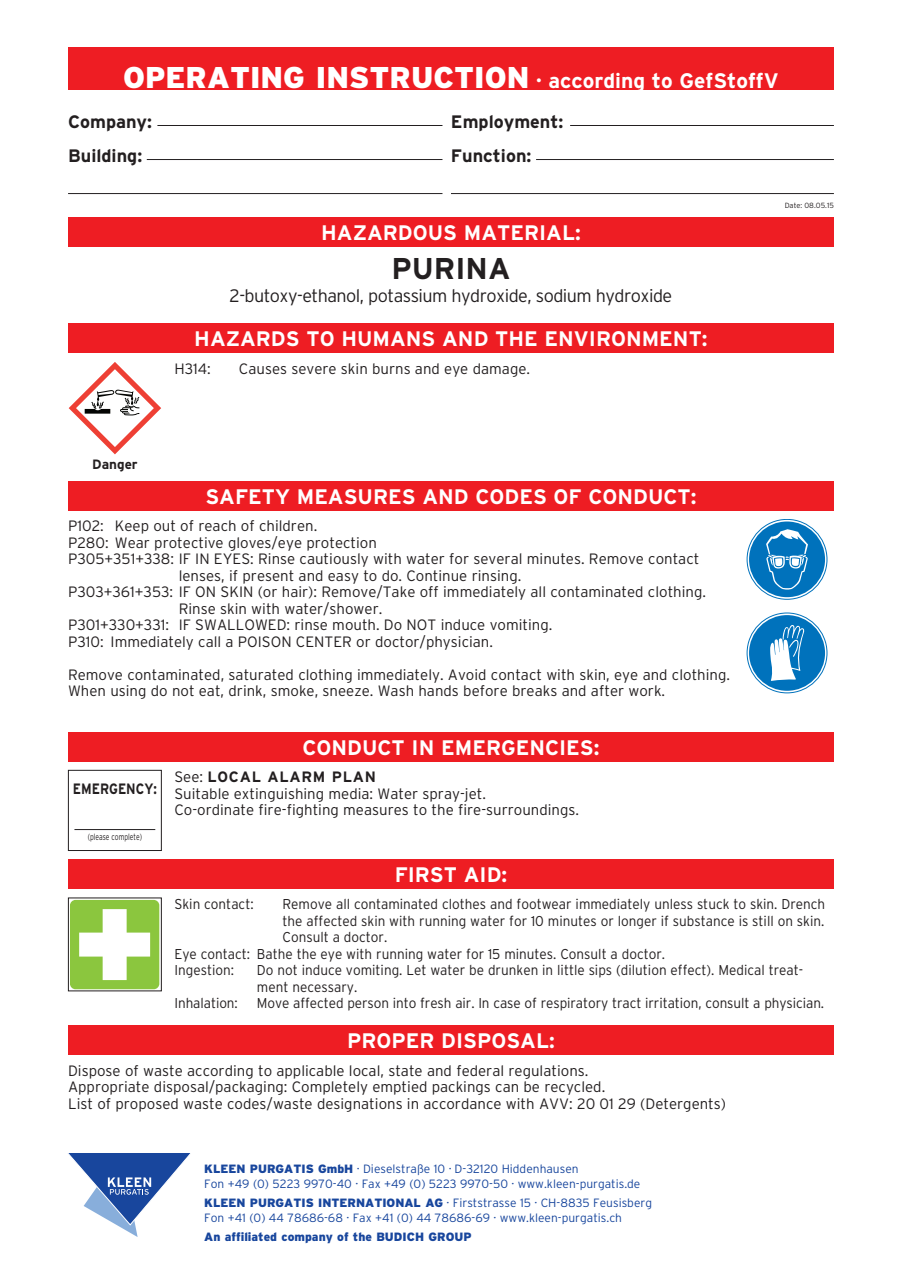
<style>
.page{position:relative;width:902px;height:1272px;background:#fff}
.page>*{position:absolute;margin:0;border:0;box-sizing:border-box;transform-origin:0 0}
.Produktname{font:700 30px "Interstate";color:#231f20}
.Balkenschrift{font:700 21px "Interstate";color:#fff}
.Inhaltsstoffe{font:300 18px "Interstate";letter-spacing:-.03em;color:#231f20}
.t1{font:700 18px "Interstate";color:#231f20}
.Grundschrift{font:300 15px/16.5px "Interstate";color:#231f20}
.Grundschrift-2{font:700 15px "Interstate";letter-spacing:.05em;color:#231f20}
.Grundschrift-3{font:700 15px "Interstate";color:#231f20;scale:.85 1}
.Grundschrift-4{font:300 14.25px/16.5px "Interstate";color:#231f20;text-align:justify;scale:.95 1}
.nFl_Gefahrensymbol{font:700 13.5px "Interstate";color:#231f20}
.t2{font:300 12px/15px "Interstate";color:#18469d}
.t3{font:900 12px "Interstate";color:#18469d}
.t4{font:300 9px "Interstate";color:#231f20;scale:.75 1}
.t5{font:300 7.5px "Interstate";color:#231f20}
.s1{font-weight:900;font-size:30px}
.s2{font-weight:300}
.s3{font-weight:900}
</style>
<div class="page">
<svg style="left:68px;top:1153px;width:123px;height:83px"></svg>
<div style="left:68px;top:217px;width:765px;height:30px;background:#ee1d23"></div>
<div style="left:68px;top:323px;width:765px;height:30px;background:#ee1d23"></div>
<div style="left:68px;top:480px;width:765px;height:30px;background:#ee1d23"></div>
<div style="left:68px;top:770px;width:94px;height:80px;border:1px solid #231f20"></div>
<hr style="left:74px;top:829px;width:81px;height:1px;background:#231f20">
<div style="left:68px;top:731px;width:765px;height:30px;background:#ee1d23"></div>
<div style="left:68px;top:1025px;width:765px;height:29px;background:#ee1d23"></div>
<div style="left:68px;top:859px;width:765px;height:30px;background:#ee1d23"></div>
<svg style="left:70px;top:899px;width:89px;height:90px"></svg>
<div style="left:68px;top:897px;width:94px;height:94px;border:1px solid #231f20"></div>
<svg style="left:747px;top:519px;width:79px;height:80px"></svg>
<div style="left:746px;top:519px;width:81px;height:80px;border:1px solid #0072bc;border-radius:50%"></div>
<div style="left:749px;top:521px;width:76px;height:76px;background:#0072bc;border-radius:50%"></div>
<svg style="left:766px;top:529px;width:42px;height:60px"></svg>
<svg style="left:747px;top:613px;width:79px;height:80px"></svg>
<div style="left:746px;top:612px;width:81px;height:81px;border:1px solid #0072bc;border-radius:50%"></div>
<div style="left:749px;top:615px;width:76px;height:75px;background:#0072bc;border-radius:50%"></div>
<svg style="left:770px;top:625px;width:34px;height:56px"></svg>
<div style="left:68px;top:47px;width:765px;height:42px;background:#ee1d23"></div>
<hr style="left:157px;top:125px;width:285px;height:1px;background:#231f20">
<hr style="left:147px;top:159px;width:295px;height:1px;background:#231f20">
<hr style="left:570px;top:125px;width:263px;height:1px;background:#231f20">
<hr style="left:536px;top:159px;width:297px;height:1px;background:#231f20">
<hr style="left:68px;top:193px;width:374px;height:1px;background:#231f20">
<hr style="left:451px;top:193px;width:382px;height:1px;background:#231f20">
<svg style="left:69px;top:362px;width:92px;height:92px"></svg>
<p class="Balkenschrift" style="left:123px;top:68px;width:657px"><span class="s1">OPERATING INSTRUCTION</span> · according to GefStoffV</p>
<p class="t1" style="left:68px;top:111px;width:86px">Company:</p>
<p class="t1" style="left:68px;top:145px;width:76px">Building:</p>
<p class="t1" style="left:451px;top:111px;width:114px">Employment:</p>
<p class="t1" style="left:451px;top:145px;width:82px">Function:</p>
<p class="Balkenschrift" style="left:321px;top:221px;width:261px">HAZARDOUS MATERIAL:</p>
<p class="Produktname" style="left:391px;top:252px;width:121px">PURINA</p>
<p class="Inhaltsstoffe" style="left:229px;top:285px;width:444px">2-butoxy-ethanol, potassium hydroxide, sodium hydroxide</p>
<p class="nFl_Gefahrensymbol" style="left:92px;top:457px;width:47px">Danger</p>
<p class="Balkenschrift" style="left:194px;top:327px;width:515px">HAZARDS TO HUMANS AND THE ENVIRONMENT:</p>
<p class="Grundschrift" style="left:174px;top:360px;width:38px">H314:</p>
<p class="Grundschrift" style="left:239px;top:360px;width:292px">Causes severe skin burns and eye damage.</p>
<p class="Balkenschrift" style="left:205px;top:484px;width:492px">SAFETY MEASURES AND CODES OF CONDUCT:</p>
<p class="Grundschrift" style="left:68px;top:517px;width:251px">P102: Keep out of reach of children.</p>
<p class="Grundschrift" style="left:68px;top:534px;width:310px">P280: Wear protective gloves/eye protection</p>
<p class="Grundschrift" style="left:179px;top:550px;width:522px;text-indent:-111px">P305+351+338: IF IN EYES: Rinse cautiously with water for several minutes. Remove contact lenses, if present and easy to do. Continue rinsing.</p>
<p class="Grundschrift" style="left:179px;top:583px;width:529px;text-indent:-111px">P303+361+353: IF ON SKIN (or hair): Remove/Take off immediately all contaminated clothing.<br>Rinse skin with water/shower.</p>
<p class="Grundschrift" style="left:68px;top:616px;width:485px">P301+330+331: IF SWALLOWED: rinse mouth. Do NOT induce vomiting.</p>
<p class="Grundschrift" style="left:68px;top:633px;width:426px">P310: Immediately call a POISON CENTER or doctor/physician.</p>
<p class="Grundschrift" style="left:68px;top:666px;width:663px">Remove contaminated, saturated clothing immediately. Avoid contact with skin, eye and clothing.<br>When using do not eat, drink, smoke, sneeze. Wash hands before breaks and after work.</p>
<p class="Grundschrift-3" style="left:73px;top:780px;width:100px">EMERGENCY:</p>
<p class="t4" style="left:88px;top:831px;width:74px">(please complete)</p>
<p class="Balkenschrift" style="left:302px;top:735px;width:298px">CONDUCT IN EMERGENCIES:</p>
<p class="Grundschrift-2" style="left:174px;top:768px;width:203px"><span class="s2">See:</span> LOCAL ALARM PLAN</p>
<p class="Grundschrift" style="left:174px;top:785px;width:313px">Suitable extinguishing media: Water spray-jet.</p>
<p class="Grundschrift" style="left:174px;top:801px;width:406px">Co-ordinate fire-fighting measures to the fire-surroundings.</p>
<p class="Balkenschrift" style="left:394px;top:863px;width:114px">FIRST AID:</p>
<p class="t5" style="left:784px;top:201px;width:51px">Date: 08.05.15</p>
<p class="Grundschrift-4" style="left:174px;top:895px;width:85px">Skin contact:</p>
<p class="Grundschrift-4" style="left:282px;top:895px;width:572px">Remove all contaminated clothes and footwear immediately unless stuck to skin. Drench the affected skin with running water for 10 minutes or longer if substance is still on skin.<br>Consult a doctor.</p>
<p class="Grundschrift-4" style="left:174px;top:945px;width:518px">Eye contact: Bathe the eye with running water for 15 minutes. Consult a doctor.</p>
<p class="Grundschrift-4" style="left:174px;top:961px;width:64px">Ingestion:</p>
<p class="Grundschrift-4" style="left:257px;top:961px;width:576px">Do not induce vomiting. Let water be drunken in little sips (dilution effect). Medical treat&shy;ment necessary.</p>
<p class="Grundschrift-4" style="left:174px;top:994px;width:68px">Inhalation:</p>
<p class="Grundschrift-4" style="left:257px;top:994px;width:598px">Move affected person into fresh air. In case of respiratory tract irritation, consult a physician.</p>
<p class="Balkenschrift" style="left:347px;top:1029px;width:209px">PROPER DISPOSAL:</p>
<p class="Grundschrift" style="left:68px;top:1061px;width:522px">Dispose of waste according to applicable local, state and federal regulations.</p>
<p class="Grundschrift" style="left:68px;top:1078px;width:538px">Appropriate disposal/packaging: Completely emptied packings can be recycled.</p>
<p class="Grundschrift" style="left:68px;top:1094px;width:659px">List of proposed waste codes/waste designations in accordance with AVV: 20 01 29 (Detergents)</p>
<p class="t2" style="left:204px;top:1160px;width:437px"><span class="s3">KLEEN PURGATIS GmbH</span> · Dieselstraße 10 · D-32120 Hiddenhausen<br>Fon +49 (0) 5223 9970-40 · Fax +49 (0) 5223 9970-50 · www.kleen-purgatis.de</p>
<p class="t2" style="left:204px;top:1194px;width:449px"><span class="s3">KLEEN PURGATIS INTERNATIONAL AG</span> · Firststrasse 15 · CH-8835 Feusisberg<br>Fon +41 (0) 44 78686-68 · Fax +41 (0) 44 78686-69 · www.kleen-purgatis.ch</p>
<p class="t3" style="left:204px;top:1229px;width:269px">An affiliated company of the BUDICH GROUP</p>
</div>
